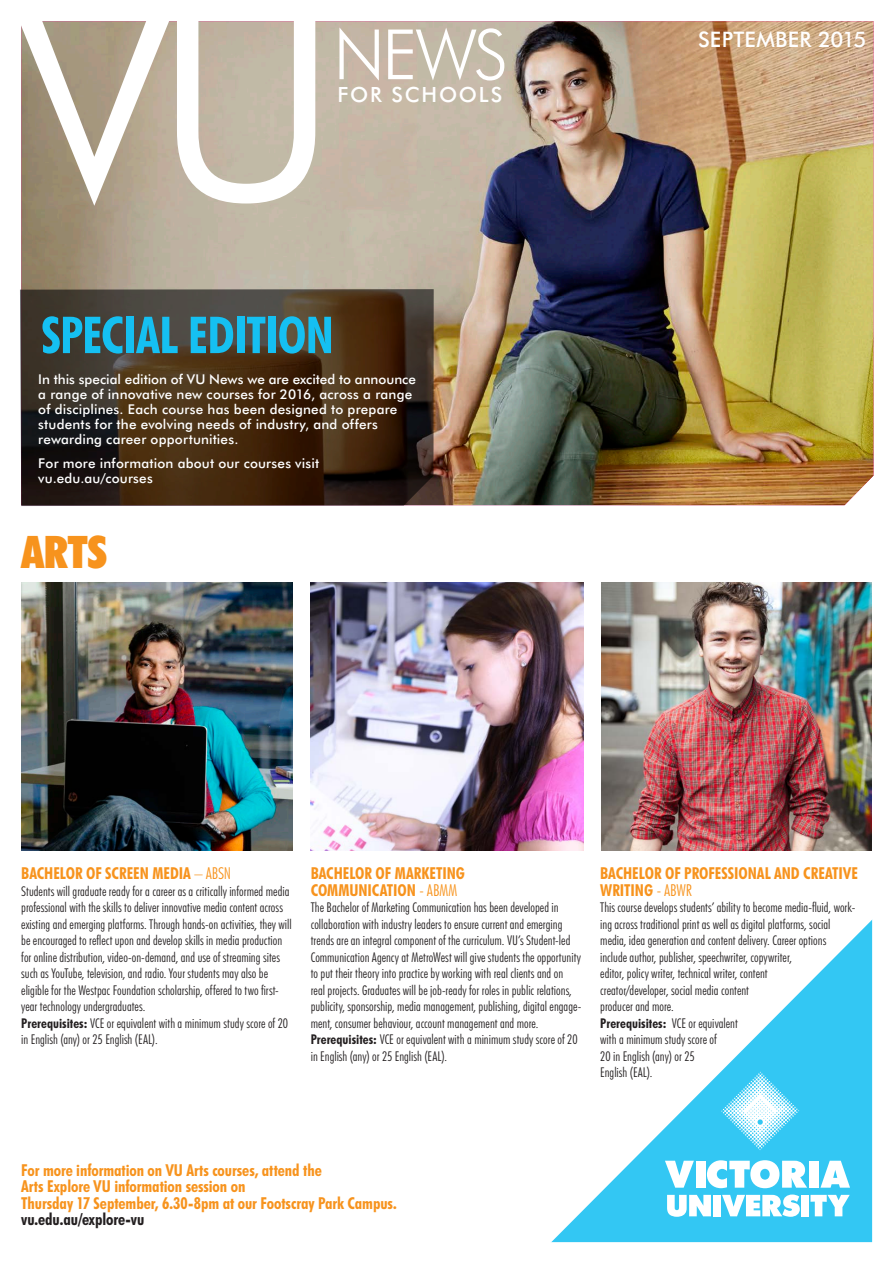
<style>
.page{position:relative;width:893px;height:1263px;background:#fff}
.page>*{position:absolute;margin:0;border:0;box-sizing:border-box;transform-origin:0 0}
.t1{font:249.75px "Futura BT";color:#fff}
.t2{font:300 69.45px "Futura BT";color:#fff}
.FIRST_HEADLINE{font:700 condensed 51px "Futura BT";letter-spacing:-.02em;color:#15c0f2}
.FIRST_HEADLINE-2{font:900 condensed 45px "Futura BT";color:#f7931d}
.t3{font:500 21.45px "Futura BT";letter-spacing:.01em;color:#fff}
.t4{font:500 21px "Futura BT";letter-spacing:.085em;color:#fff}
.Body_Copy_2{font:700 condensed 16.5px/16.5px "Futura BT";letter-spacing:-.005em;color:#f7931d}
.Body_Copy_2-2{font:700 condensed 16.5px "Futura BT";letter-spacing:-.005em;color:#231f20}
.Body_Copy_2-3{font:300 condensed 13.5px/16.5px "Futura BT";letter-spacing:.005em;color:#231f20}
.t5{font:500 13.5px/15px "Futura BT";letter-spacing:.01em;color:#fff}
.s1{font-weight:300}
.s2{font-weight:700}
</style>
<div class="page">
<img style="left:601px;top:583px;width:271px;height:267px">
<img style="left:21px;top:21px;width:852px;height:484px">
<svg style="left:20px;top:289px;width:414px;height:217px;background:#3f2e1d"></svg>
<svg style="left:551px;top:920px;width:321px;height:322px"></svg>
<svg style="left:721px;top:1072px;width:78px;height:78px"></svg>
<svg style="left:665px;top:1161px;width:29px;height:27px"></svg>
<div style="left:696px;top:1161px;width:9px;height:27px;background:#fff"></div>
<svg style="left:707px;top:1160px;width:100px;height:28px"></svg>
<div style="left:809px;top:1161px;width:10px;height:27px;background:#fff"></div>
<svg style="left:820px;top:1161px;width:30px;height:27px"></svg>
<svg style="left:667px;top:1195px;width:44px;height:22px"></svg>
<div style="left:713px;top:1195px;width:8px;height:21px;background:#fff"></div>
<svg style="left:722px;top:1194px;width:78px;height:23px"></svg>
<div style="left:801px;top:1195px;width:8px;height:21px;background:#fff"></div>
<svg style="left:810px;top:1195px;width:40px;height:21px"></svg>
<img style="left:21px;top:583px;width:272px;height:267px">
<img style="left:310px;top:583px;width:273px;height:267px">
<p class="t1" style="left:22px;top:-42px;width:316px">VU</p>
<p class="t2" style="left:333px;top:12px;width:176px">NEWS</p>
<p class="t4" style="left:337px;top:81px;width:166px">FOR SCHOOLS</p>
<p class="FIRST_HEADLINE" style="left:41px;top:304px;width:294px">SPECIAL EDITION</p>
<p class="t5" style="left:38px;top:372px;width:379px">In this special edition of VU News we are excited to announce a range of innovative new courses for 2016, across a range of disciplines. Each course has been designed to prepare students for the evolving needs of industry, and offers rewarding career opportunities.</p>
<p class="t5" style="left:38px;top:455px;width:282px">For more information about our courses visit vu.edu.au/courses</p>
<p class="FIRST_HEADLINE-2" style="left:21px;top:524px;width:87px">ARTS</p>
<p class="t3" style="left:698px;top:26px;width:170px">SEPTEMBER 2015</p>
<p class="Body_Copy_2" style="left:21px;top:865px;width:211px">BACHELOR OF SCREEN MEDIA <span class="s1">– ABSN</span></p>
<p class="Body_Copy_2-3" style="left:21px;top:882px;width:272px">Students will graduate ready for a career as a critically informed media professional with the skills to deliver innovative media content across existing and emerging platforms. Through hands-on activities, they will be encouraged to reflect upon and develop skills in media production for online distribution, video-on-demand, and use of streaming sites such as YouTube, television, and radio. Your students may also be eligible for the Westpac Foundation scholarship, offered to two first&shy;year technology undergraduates.</p>
<p class="Body_Copy_2-3" style="left:21px;top:1014px;width:268px"><span class="s2">Prerequisites:</span> VCE or equivalent with a minimum study score of 20 in English (any) or 25 English (EAL).</p>
<p class="Body_Copy_2" style="left:311px;top:865px;width:156px">BACHELOR OF MARKETING<br>COMMUNICATION <span class="s1">- ABMM</span></p>
<p class="Body_Copy_2-3" style="left:311px;top:899px;width:272px">The Bachelor of Marketing Communication has been developed in collaboration with industry leaders to ensure current and emerging trends are an integral component of the curriculum. VU’s Student-led Communication Agency at MetroWest will give students the opportunity to put their theory into practice by working with real clients and on<br>real projects. Graduates will be job-ready for roles in public relations, publicity, sponsorship, media management, publishing, digital engage&shy;ment, consumer behaviour, account management and more.</p>
<p class="Body_Copy_2-3" style="left:311px;top:1031px;width:268px"><span class="s2">Prerequisites:</span> VCE or equivalent with a minimum study score of 20 in English (any) or 25 English (EAL).</p>
<p class="Body_Copy_2" style="left:600px;top:865px;width:259px">BACHELOR OF PROFESSIONAL AND CREATIVE<br>WRITING <span class="s1">- ABWR</span></p>
<p class="Body_Copy_2-3" style="left:600px;top:899px;width:257px">This course develops students’ ability to become media-fluid, work&shy;ing across traditional print as well as digital platforms, social media, idea generation and content delivery. Career options include author, publisher, speechwriter, copywriter,<br>editor, policy writer, technical writer, content<br>creator/developer, social media content<br>producer and more.</p>
<p class="Body_Copy_2-3" style="left:600px;top:1014px;width:139px"><span class="s2">Prerequisites:</span> VCE or equivalent with a minimum study score of<br>20 in English (any) or 25<br>English (EAL).</p>
<p class="Body_Copy_2" style="left:21px;top:1161px;width:377px">For more information on VU Arts courses, attend the<br>Arts Explore VU information session on<br>Thursday 17 September, 6.30-8pm at our Footscray Park Campus.</p>
<p class="Body_Copy_2-2" style="left:21px;top:1209px;width:125px">vu.edu.au/explore-vu</p>
</div>
